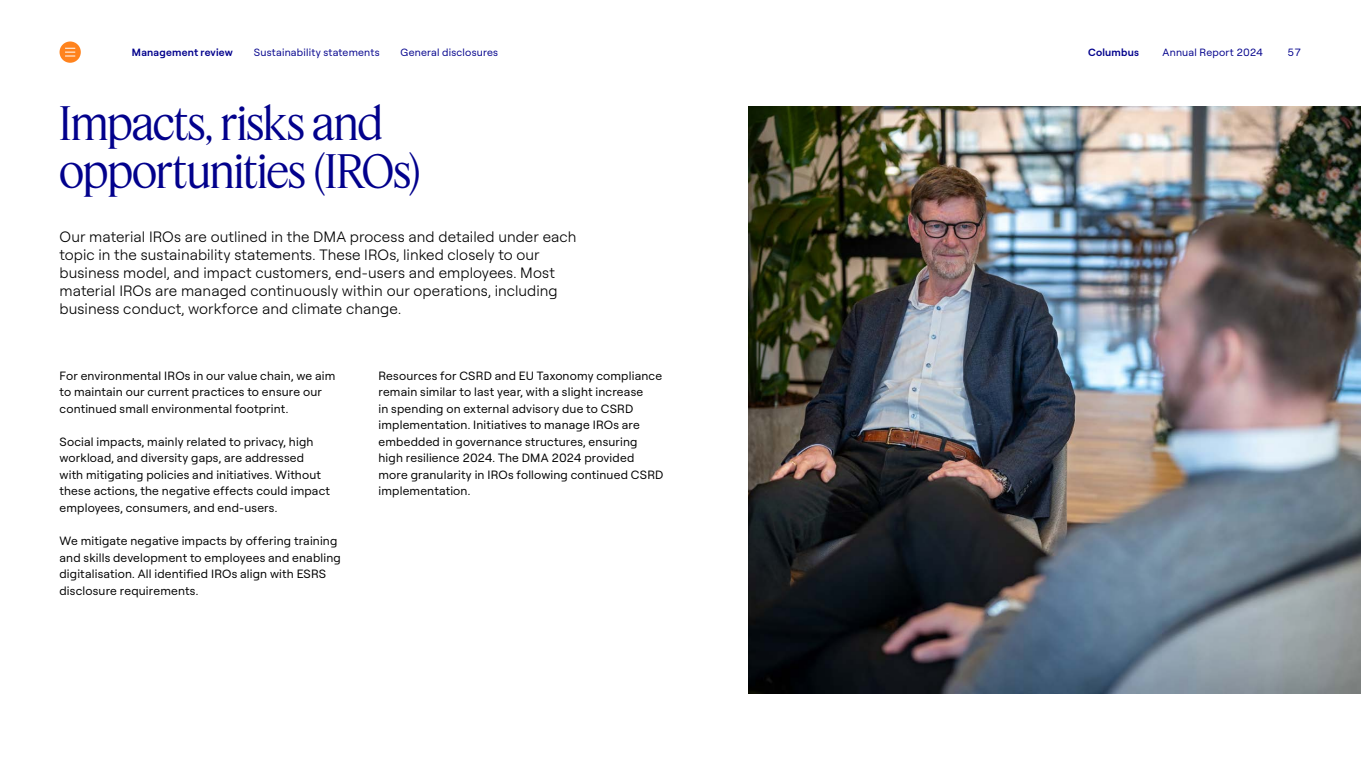
<style>
.page{position:relative;width:1361px;height:766px;background:#fff}
.page>*{position:absolute;margin:0;border:0;box-sizing:border-box;transform-origin:0 0}
.t1{font:45px/48px "Feature Display";letter-spacing:-.01em;color:#02018c}
.t2{font:300 15px/18px "Roobert COL";letter-spacing:.005em;color:#000}
.t3{font:12px/16.5px "Roobert COL";letter-spacing:.015em;color:#000}
.t4{font:10.5px "Roobert COL";letter-spacing:.02em;color:#02018c}
.t5{font:600 10.5px "Roobert COL";letter-spacing:.02em;color:#02018c}
</style>
<div class="page">
<img style="left:748px;top:106px;width:613px;height:587px">
<div style="left:60px;top:41px;width:21px;height:22px;background:#ff831d;border-radius:50%"></div>
<svg style="left:65px;top:48px;width:10px;height:9px"></svg>
<p class="t5" style="left:132px;top:44px;width:102px">Management review</p>
<p class="t4" style="left:254px;top:44px;width:127px">Sustainability statements</p>
<p class="t4" style="left:400px;top:44px;width:99px">General disclosures</p>
<p class="t5" style="left:1088px;top:44px;width:52px">Columbus</p>
<p class="t4" style="left:1162px;top:45px;width:102px">Annual Report 2024</p>
<p class="t4" style="left:1287px;top:45px;width:16px">57</p>
<h1 class="t1" style="left:60px;top:98px;width:362px">Impacts, risks and opportunities (IROs)</h1>
<p class="t2" style="left:60px;top:226px;width:518px">Our material IROs are outlined in the DMA process and detailed under each topic in the sustainability statements. These IROs, linked closely to our business model, and impact customers, end-users and employees. Most material IROs are managed continuously within our operations, including business conduct, workforce and climate change.</p>
<p class="t3" style="left:60px;top:366px;width:277px">For environmental IROs in our value chain, we aim to maintain our current practices to ensure our continued small environmental footprint.</p>
<p class="t3" style="left:60px;top:432px;width:272px">Social impacts, mainly related to privacy, high workload, and diversity gaps, are addressed with mitigating policies and initiatives. Without these actions, the negative effects could impact employees, consumers, and end-users.</p>
<p class="t3" style="left:60px;top:531px;width:283px">We mitigate negative impacts by offering training and skills development to employees and enabling digitalisation. All identified IROs align with ESRS disclosure requirements.</p>
<p class="t3" style="left:378px;top:366px;width:286px">Resources for CSRD and EU Taxonomy compliance remain similar to last year, with a slight increase<br>in spending on external advisory due to CSRD implementation. Initiatives to manage IROs are embedded in governance structures, ensuring high resilience 2024. The DMA 2024 provided more granularity in IROs following continued CSRD implementation.</p>
</div>
